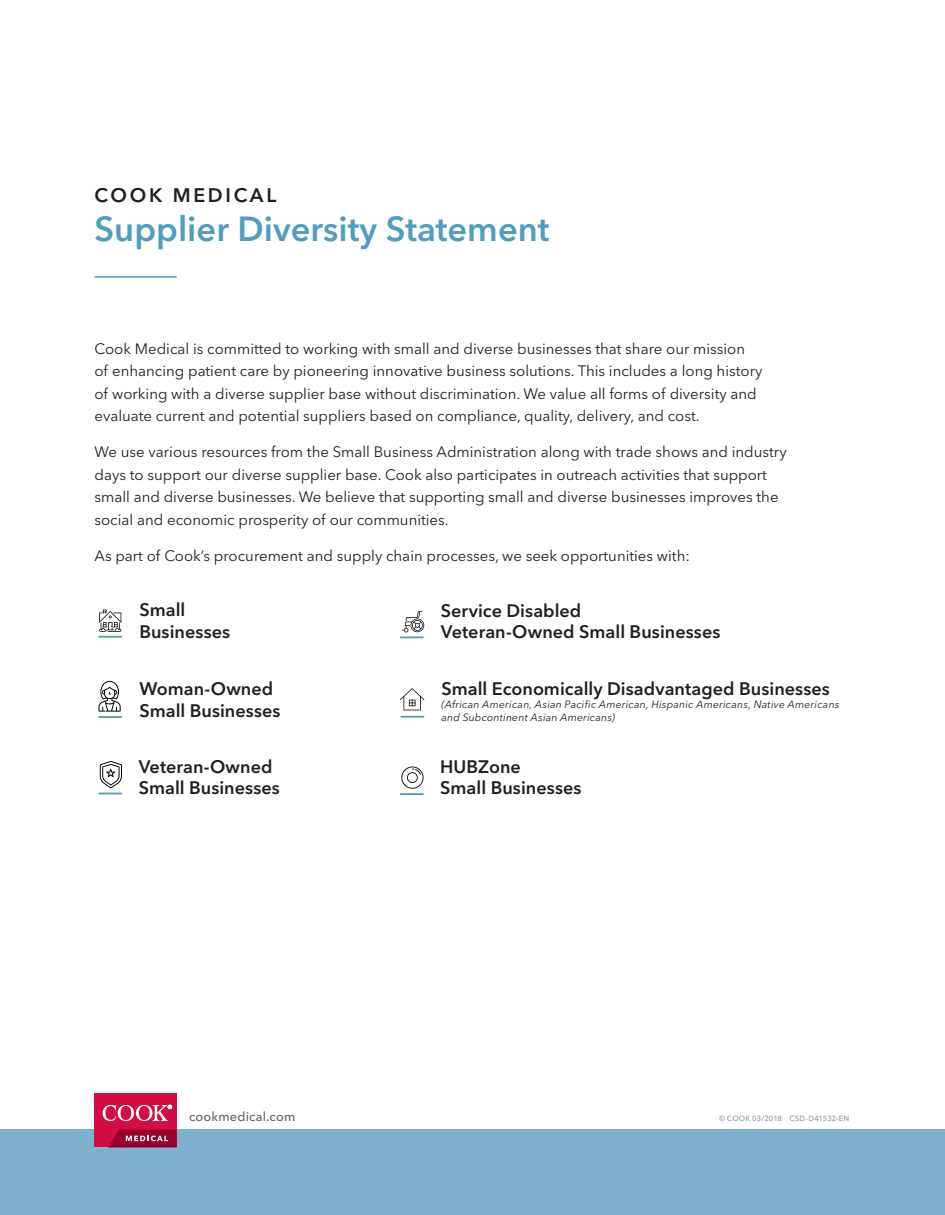
<style>
.page{position:relative;width:945px;height:1215px;background:#fff}
.page>*{position:absolute;margin:0;border:0;box-sizing:border-box;transform-origin:0 0}
.blue_headline{font:600 34.5px "Avenir Next LT Pro";color:#529cbe}
.Grey_headline{font:600 19.5px "Avenir Next LT Pro";letter-spacing:.14em;color:#231f20}
.LABEL-MED-10-13-blk7{font:600 18px/21.6px "Avenir Next LT Pro";color:#231f20}
.main_body_2{font:15px/22.5px "Avenir Next LT Pro";color:#231f20}
.t1{font:500 12.75px "Avenir Next LT Pro";letter-spacing:.015em;color:#636366}
.itallic_icon{font:italic 10.5px/12.6px "Avenir Next LT Pro";letter-spacing:.015em;color:#231f20}
.t2{font:500 7.5px "Avenir Next LT Pro";letter-spacing:.015em;color:#939598}
</style>
<div class="page">
<div style="left:0;top:1130px;width:945px;height:85px;background:#7db1cd"></div>
<div style="left:94px;top:1094px;width:83px;height:53px;background:#d20d44"></div>
<svg style="left:108px;top:1130px;width:69px;height:17px"></svg>
<svg style="left:103px;top:1105px;width:69px;height:16px"></svg>
<hr style="left:94px;top:276px;width:83px;height:2px;background:#529cbe">
<svg style="left:99px;top:610px;width:22px;height:22px"></svg>
<hr style="left:99px;top:636px;width:23px;height:2px;background:#529cbe">
<svg style="left:400px;top:688px;width:24px;height:22px"></svg>
<hr style="left:401px;top:716px;width:23px;height:2px;background:#529cbe">
<svg style="left:99px;top:761px;width:23px;height:33px"></svg>
<svg style="left:402px;top:611px;width:22px;height:21px"></svg>
<hr style="left:400px;top:636px;width:24px;height:2px;background:#529cbe">
<svg style="left:99px;top:681px;width:22px;height:31px"></svg>
<hr style="left:99px;top:716px;width:23px;height:2px;background:#529cbe">
<svg style="left:401px;top:767px;width:23px;height:22px"></svg>
<hr style="left:400px;top:793px;width:24px;height:2px;background:#529cbe">
<p class="Grey_headline" style="left:94px;top:183px;width:183px">COOK MEDICAL</p>
<p class="blue_headline" style="left:94px;top:208px;width:457px">Supplier Diversity Statement</p>
<p class="main_body_2" style="left:94px;top:338px;width:669px">Cook Medical is committed to working with small and diverse businesses that share our mission of enhancing patient care by pioneering innovative business solutions. This includes a long history of working with a diverse supplier base without discrimination. We value all forms of diversity and evaluate current and potential suppliers based on compliance, quality, delivery, and cost.</p>
<p class="main_body_2" style="left:94px;top:441px;width:694px">We use various resources from the Small Business Administration along with trade shows and industry days to support our diverse supplier base. Cook also participates in outreach activities that support small and diverse businesses. We believe that supporting small and diverse businesses improves the social and economic prosperity of our communities.</p>
<p class="main_body_2" style="left:94px;top:545px;width:597px">As part of Cook’s procurement and supply chain processes, we seek opportunities with:</p>
<p class="LABEL-MED-10-13-blk7" style="left:139px;top:599px;width:92px">Small<br>Businesses</p>
<p class="LABEL-MED-10-13-blk7" style="left:441px;top:600px;width:281px">Service Disabled<br>Veteran-Owned Small Businesses</p>
<p class="LABEL-MED-10-13-blk7" style="left:139px;top:678px;width:143px">Woman-Owned<br>Small Businesses</p>
<p class="LABEL-MED-10-13-blk7" style="left:442px;top:678px;width:390px">Small Economically Disadvantaged Businesses</p>
<p class="itallic_icon" style="left:442px;top:698px;width:400px">(African American, Asian Pacific American, Hispanic Americans, Native Americans and Subcontinent Asian Americans)</p>
<p class="LABEL-MED-10-13-blk7" style="left:139px;top:756px;width:143px">Veteran-Owned<br>Small Businesses</p>
<p class="LABEL-MED-10-13-blk7" style="left:440px;top:756px;width:143px">HUBZone<br>Small Businesses</p>
<p class="t1" style="left:189px;top:1109px;width:108px">cookmedical.com</p>
<p class="t2" style="left:719px;top:1114px;width:132px">© COOK 03/2018 CSD-D41532-EN</p>
</div>
